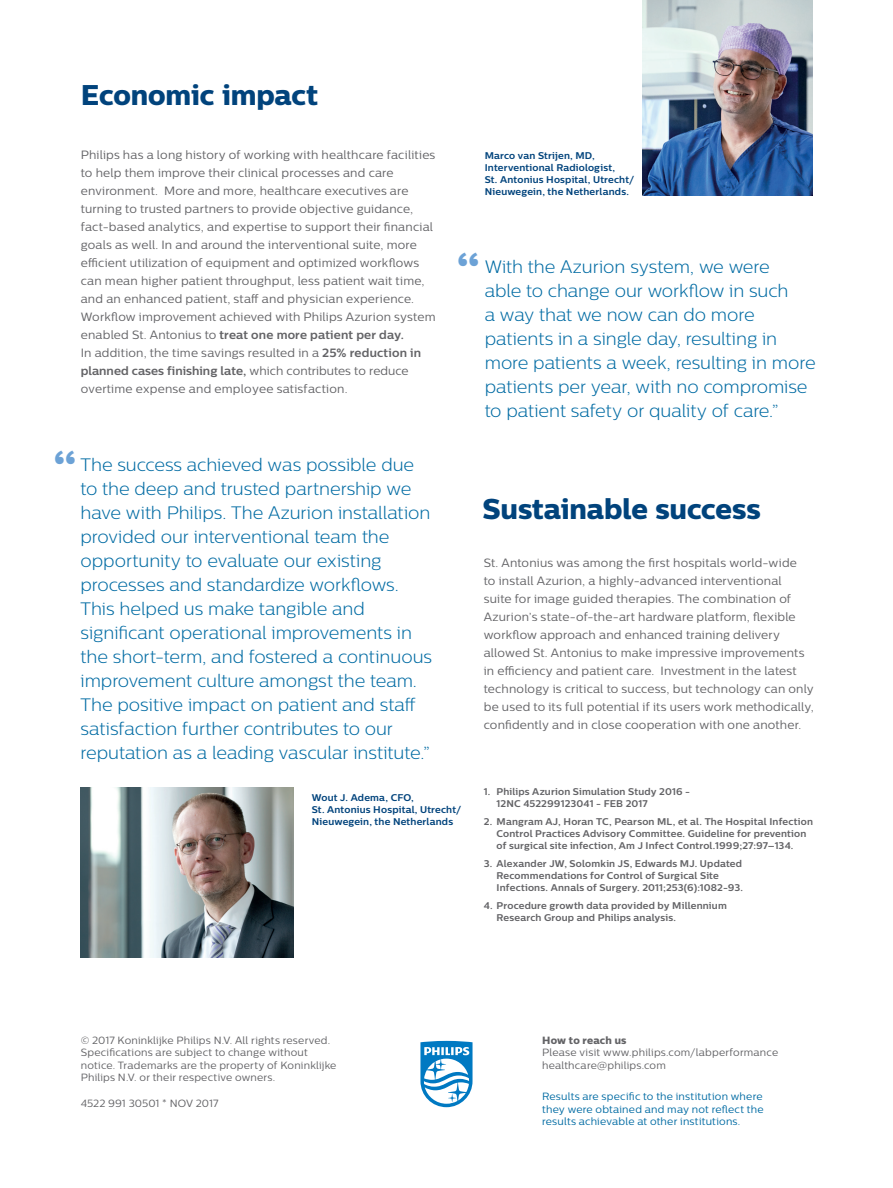
<style>
.page{position:relative;width:893px;height:1188px;background:#fff}
.page>*{position:absolute;margin:0;border:0;box-sizing:border-box;transform-origin:0 0}
.t1{font:46.5px "Centrale Sans X Bold";color:#6ca2d6}
.t2{font:28.5px "Centrale Sans X Bold";letter-spacing:-.005em;color:#01437c}
.t3{font:300 18px/24px "Centrale Sans";letter-spacing:-.005em;color:#006ba3}
.t4{font:12px/18px "Centrale Sans";letter-spacing:.015em;color:#636366}
.t5{font:10.5px/12.6px "Centrale Sans";letter-spacing:.02em;color:#636366}
.t6{font:10.5px/12.6px "Centrale Sans";letter-spacing:.02em;color:#006ba3;text-align:justify}
.t7{font:10.5px "Centrale Sans X Bold";letter-spacing:.015em;color:#636366}
.t8{font:700 9.75px/12px "Centrale Sans";letter-spacing:.02em;color:#636366}
.t9{font:700 9.75px/12px "Centrale Sans";letter-spacing:.02em;color:#01437c}
.s1{font-weight:700}
</style>
<div class="page">
<svg style="left:420px;top:1041px;width:52px;height:66px"></svg>
<img style="left:81px;top:787px;width:212px;height:170px">
<img style="left:642px;top:0;width:170px;height:196px">
<h2 class="t2" style="left:81px;top:77px;width:239px">Economic impact</h2>
<p class="t4" style="left:81px;top:145px;width:356px">Philips has a long history of working with healthcare facilities to help them improve their clinical processes and care environment. More and more, healthcare executives are turning to trusted partners to provide objective guidance, fact-based analytics, and expertise to support their financial goals as well. In and around the interventional suite, more efficient utilization of equipment and optimized workflows can mean higher patient throughput, less patient wait time, and an enhanced patient, staff and physician experience.<br>Workflow improvement achieved with Philips Azurion system enabled St. Antonius to <span class="s1">treat one more patient per day.<br></span>In addition, the time savings resulted in a <span class="s1">25% reduction in planned cases finishing late,</span> which contributes to reduce overtime expense and employee satisfaction.</p>
<h1 class="t1" style="left:53px;top:437px;width:26px">“</h1>
<p class="t3" style="left:81px;top:452px;width:353px">The success achieved was possible due to the deep and trusted partnership we have with Philips. The Azurion installation provided our interventional team the opportunity to evaluate our existing processes and standardize workflows.<br>This helped us make tangible and significant operational improvements in the short-term, and fostered a continuous improvement culture amongst the team.<br>The positive impact on patient and staff satisfaction further contributes to our reputation as a leading vascular institute.”</p>
<p class="t9" style="left:485px;top:149px;width:151px">Marco van Strijen, MD,<br>Interventional Radiologist,<br>St. Antonius Hospital, Utrecht/<br>Nieuwegein, the Netherlands.</p>
<h1 class="t1" style="left:456px;top:239px;width:26px">“</h1>
<p class="t3" style="left:485px;top:254px;width:332px">With the Azurion system, we were<br>able to change our workflow in such<br>a way that we now can do more patients in a single day, resulting in more patients a week, resulting in more patients per year, with no compromise to patient safety or quality of care.”</p>
<h2 class="t2" style="left:482px;top:491px;width:280px">Sustainable success</h2>
<p class="t4" style="left:484px;top:553px;width:332px">St. Antonius was among the first hospitals world-wide<br>to install Azurion, a highly-advanced interventional<br>suite for image guided therapies. The combination of Azurion’s state-of-the-art hardware platform, flexible workflow approach and enhanced training delivery allowed St. Antonius to make impressive improvements in efficiency and patient care. Investment in the latest technology is critical to success, but technology can only be used to its full potential if its users work methodically, confidently and in close cooperation with one another.</p>
<p class="t9" style="left:312px;top:791px;width:151px">Wout J. Adema, CFO,<br>St. Antonius Hospital, Utrecht/<br>Nieuwegein, the Netherlands</p>
<p class="t8" style="left:497px;top:785px;width:195px;text-indent:-13px">1. Philips Azurion Simulation Study 2016 -<br>12NC 452299123041 - FEB 2017</p>
<p class="t8" style="left:497px;top:815px;width:318px;text-indent:-13px">2. Mangram AJ, Horan TC, Pearson ML, et al. The Hospital Infection<br>Control Practices Advisory Committee. Guideline for prevention of surgical site infection, Am J Infect Control.1999;27:97–134.</p>
<p class="t8" style="left:497px;top:857px;width:248px;text-indent:-13px">3. Alexander JW, Solomkin JS, Edwards MJ. Updated<br>Recommendations for Control of Surgical Site<br>Infections. Annals of Surgery. 2011;253(6):1082-93.</p>
<p class="t8" style="left:497px;top:899px;width:232px;text-indent:-13px">4. Procedure growth data provided by Millennium<br>Research Group and Philips analysis.</p>
<p class="t5" style="left:81px;top:1033px;width:257px">© 2017 Koninklijke Philips N.V. All rights reserved.<br>Specifications are subject to change without notice. Trademarks are the property of Koninklijke Philips N.V. or their respective owners.</p>
<p class="t5" style="left:81px;top:1096px;width:102px">4522 991 30501 * Nov</p>
<p class="t5" style="left:196px;top:1096px;width:24px">2017</p>
<p class="t7" style="left:542px;top:1033px;width:86px">How to reach us</p>
<p class="t5" style="left:542px;top:1046px;width:238px">Please visit www.philips.com/labperformance healthcare@philips.com</p>
<p class="t6" style="left:542px;top:1090px;width:223px">Results are specific to the institution where they were obtained and may not reflect the results achievable at other institutions.</p>
</div>
